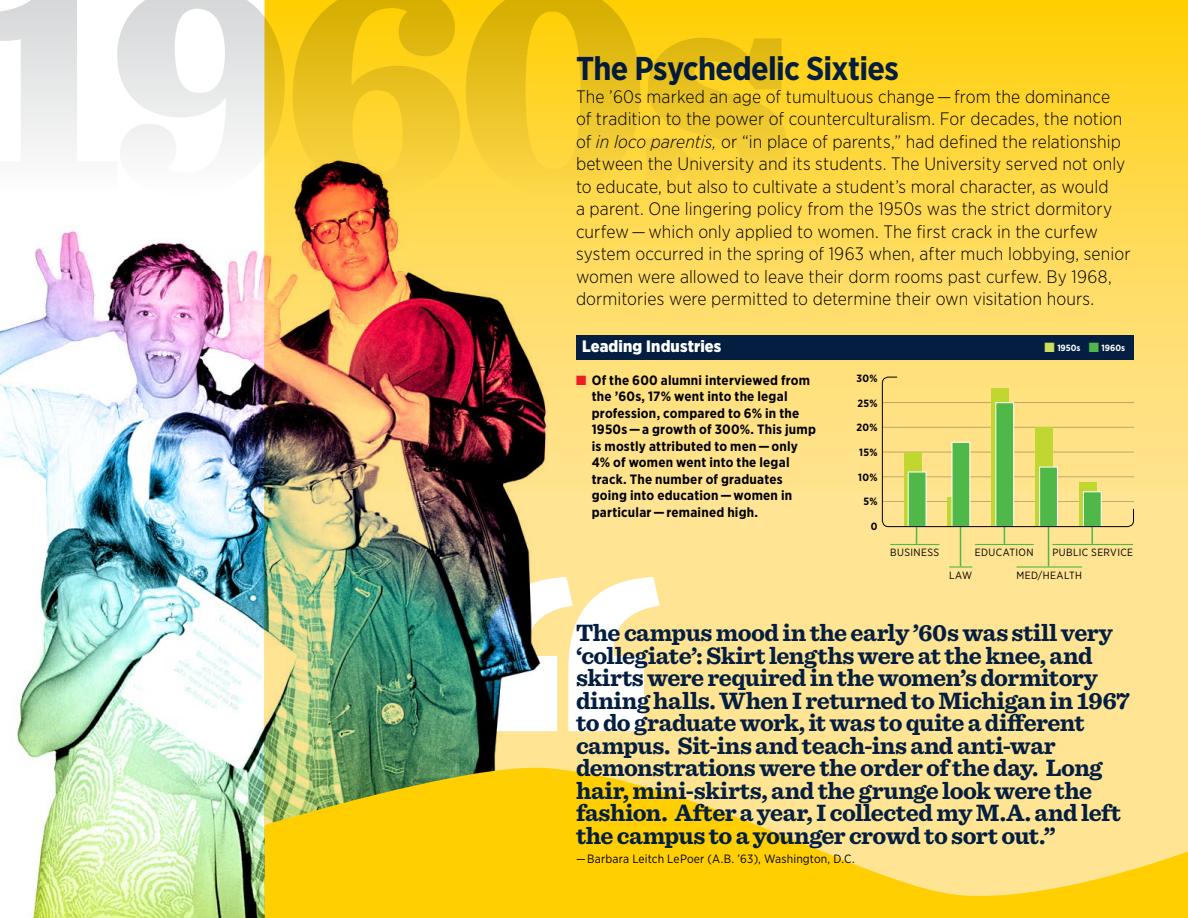
<style>
.page{position:relative;width:1188px;height:918px;background:#fff}
.page>*{position:absolute;margin:0;border:0;box-sizing:border-box;transform-origin:0 0}
.t1{font:700 33px "Gotham Narrow";letter-spacing:-.02em;color:#041e41}
.t2{font:700 24.75px/22.5px "Sentinel";letter-spacing:-.02em;color:#041e41}
.t3{font:300 18px/22.5px "Gotham Narrow";letter-spacing:.005em;color:#000}
.t4{font:900 16.5px "Gotham Narrow";letter-spacing:.01em;color:#fff}
.t5{font:700 13.5px/16.5px "Gotham Narrow";letter-spacing:.015em;color:#000}
.t6{font:12px "Gotham Narrow";letter-spacing:.015em;color:#000}
.t7{font:10.5px "Gotham Narrow";letter-spacing:.035em;color:#000}
.t8{font:700 10.5px "Gotham Narrow";letter-spacing:.035em;color:#000}
.t9{font:700 9px "Gotham Narrow";letter-spacing:-.005em;color:#fff}
.s1{font-style:italic}
.s2{color:#cbdd5d}
.s3{color:#50b848}
.s4{color:#ed1d24}
</style>
<div class="page">
<div style="left:265px;top:0;width:923px;height:918px;background:#ffe493"></div>
<div style="left:265px;top:0;width:923px;height:491px;background:linear-gradient(to bottom,#ffd00d,#ffe59b)"></div>
<svg style="left:547px;top:577px;width:113px;height:154px"></svg>
<svg style="left:0;top:0;width:787px;height:195px"></svg>
<img style="left:0;top:155px;width:547px;height:763px">
<svg style="left:265px;top:763px;width:923px;height:155px;fill:#ffcf01"></svg>
<div style="left:576px;top:335px;width:558px;height:25px;background:#041e41"></div>
<hr style="left:890px;top:544px;width:49px;height:1px;background:#50b848">
<hr style="left:975px;top:544px;width:59px;height:1px;background:#50b848">
<hr style="left:1052px;top:544px;width:81px;height:1px;background:#50b848">
<hr style="left:949px;top:566px;width:23px;height:2px;background:#50b848">
<hr style="left:1017px;top:566px;width:65px;height:2px;background:#50b848">
<hr style="left:960px;top:527px;width:1px;height:39px;background:#50b848">
<hr style="left:1048px;top:527px;width:1px;height:39px;background:#50b848">
<svg style="left:882px;top:376px;width:252px;height:168px"></svg>
<h1 class="t1" style="left:576px;top:48px;width:324px">The Psychedelic Sixties</h1>
<p class="t3" style="left:576px;top:85px;width:556px">The ’60s marked an age of tumultuous change — from the dominance<br>of tradition to the power of counterculturalism. For decades, the notion of <span class="s1">in loco parentis,</span> or “in place of parents,” had defined the relationship between the University and its students. The University served not only to educate, but also to cultivate a student’s moral character, as would<br>a parent. One lingering policy from the 1950s was the strict dormitory curfew — which only applied to women. The first crack in the curfew system occurred in the spring of 1963 when, after much lobbying, senior women were allowed to leave their dorm rooms past curfew. By 1968, dormitories were permitted to determine their own visitation hours.</p>
<p class="t4" style="left:582px;top:336px;width:141px">Leading Industries</p>
<p class="t9" style="left:1045px;top:342px;width:82px"><span class="s2">■</span> 1950s <span class="s3">■</span> 1960s</p>
<p class="t5" style="left:592px;top:372px;width:226px;text-indent:-16px"><span class="s4">■</span> Of the 600 alumni interviewed from the ’60s, 17% went into the legal profession, compared to 6% in the<br>1950s — a growth of 300%. This jump is mostly attributed to men — only<br>4% of women went into the legal track. The number of graduates going into education — women in particular — remained high.</p>
<p class="t8" style="left:856px;top:372px;width:23px">30%</p>
<p class="t8" style="left:857px;top:396px;width:22px">25%</p>
<p class="t8" style="left:856px;top:421px;width:23px">20%</p>
<p class="t8" style="left:859px;top:446px;width:20px">15%</p>
<p class="t8" style="left:858px;top:470px;width:21px">10%</p>
<p class="t8" style="left:863px;top:495px;width:16px">5%</p>
<p class="t8" style="left:871px;top:519px;width:8px">0</p>
<p class="t7" style="left:890px;top:546px;width:51px">BUSINESS</p>
<p class="t7" style="left:975px;top:546px;width:60px">EDUCATION</p>
<p class="t7" style="left:1052px;top:546px;width:82px">PUBLIC SERVICE</p>
<p class="t7" style="left:949px;top:569px;width:24px">LAW</p>
<p class="t7" style="left:1017px;top:569px;width:67px">MED/HEALTH</p>
<p class="t2" style="left:576px;top:620px;width:555px">The campus mood in the early ’60s was still very ‘collegiate’: Skirt lengths were at the knee, and skirts were required in the women’s dormitory dining halls. When I returned to Michigan in 1967 to do graduate work, it was to quite a different campus. Sit-ins and teach-ins and anti-war demonstrations were the order of the day. Long hair, mini-skirts, and the grunge look were the fashion. After a year, I collected my M.A. and left the campus to a younger crowd to sort out.”</p>
<p class="t6" style="left:576px;top:851px;width:280px">— Barbara Leitch LePoer (A.B. ’63), Washington, D.C.</p>
</div>
